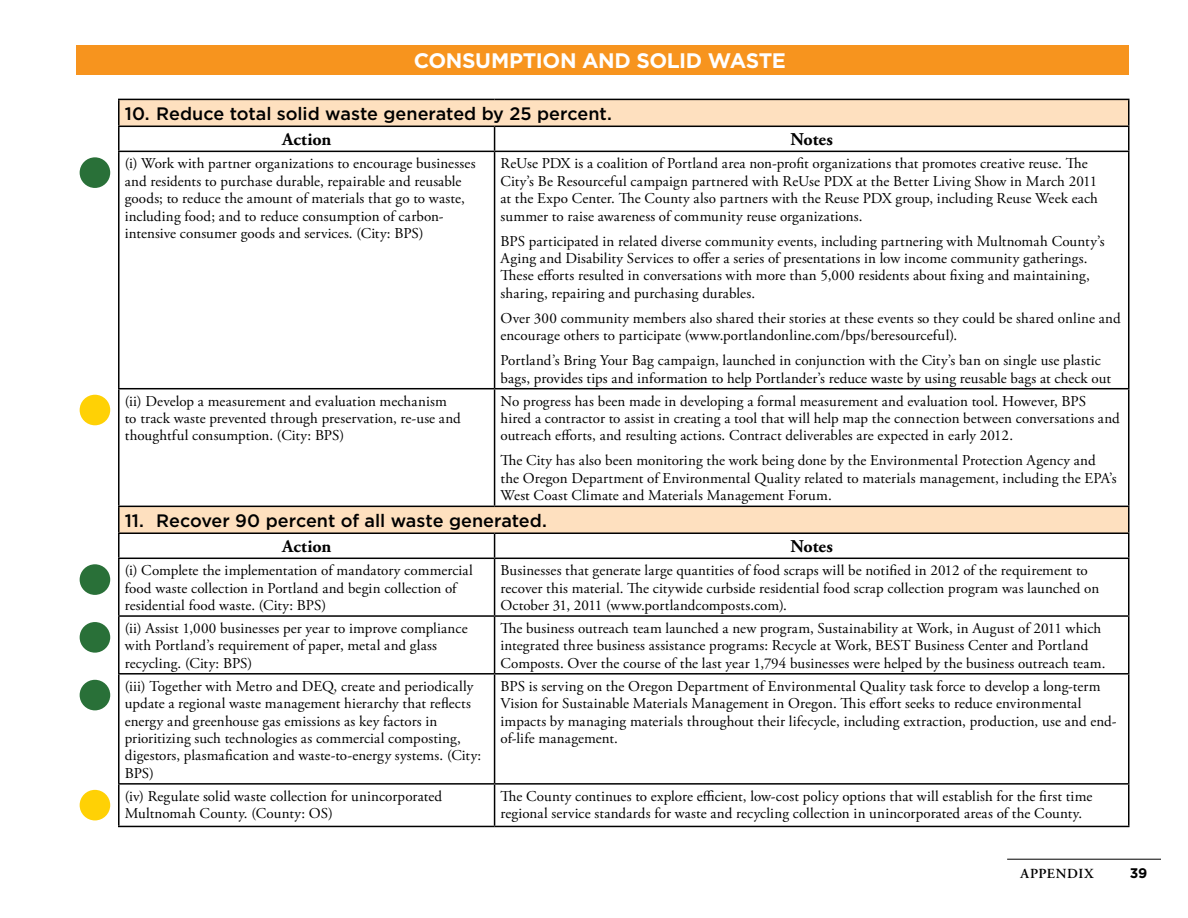
<style>
.page{position:relative;width:1188px;height:918px;background:#fff}
.page>*{position:absolute;margin:0;border:0;box-sizing:border-box;transform-origin:0 0}
.objectives_head{font:700 21px "Gotham";letter-spacing:-.015em;color:#fff}
.t1{font:500 18px "Gotham";color:#000}
.tablehead2{font:700 18px "Adobe Garamond Pro";letter-spacing:.005em;color:#000}
.table_text{font:15px/17.4px "Adobe Garamond Pro";letter-spacing:.01em;color:#000}
.t2{font:600 13.8px "Adobe Garamond Pro";letter-spacing:.04em;color:#000}
.t3{font:700 13.8px "Gotham";color:#000}
</style>
<div class="page">
<hr style="left:1007px;top:859px;width:154px;height:1px;background:#000">
<div style="left:76px;top:45px;width:1053px;height:29px;background:#f7941e"></div>
<svg style="left:120px;top:100px;width:1008px;height:432px"></svg>
<hr style="left:118px;top:99px;width:377px;height:1px;background:#000">
<hr style="left:118px;top:100px;width:2px;height:26px;background:#000">
<hr style="left:495px;top:99px;width:634px;height:1px;background:#000">
<hr style="left:1128px;top:100px;width:2px;height:26px;background:#000">
<hr style="left:118px;top:126px;width:377px;height:1px;background:#000">
<hr style="left:118px;top:127px;width:2px;height:24px;background:#000">
<hr style="left:495px;top:126px;width:634px;height:1px;background:#000">
<svg style="left:494px;top:127px;width:1px;height:24px"></svg>
<hr style="left:1128px;top:127px;width:2px;height:24px;background:#000">
<hr style="left:118px;top:151px;width:377px;height:1px;background:#000">
<hr style="left:118px;top:152px;width:2px;height:236px;background:#000">
<hr style="left:495px;top:151px;width:634px;height:1px;background:#000">
<hr style="left:494px;top:152px;width:1px;height:236px;background:#000">
<hr style="left:1128px;top:152px;width:2px;height:236px;background:#000">
<hr style="left:118px;top:388px;width:377px;height:1px;background:#000">
<hr style="left:118px;top:389px;width:2px;height:117px;background:#000">
<hr style="left:495px;top:388px;width:634px;height:1px;background:#000">
<hr style="left:494px;top:389px;width:1px;height:117px;background:#000">
<hr style="left:1128px;top:389px;width:2px;height:117px;background:#000">
<hr style="left:118px;top:506px;width:377px;height:1px;background:#000">
<hr style="left:118px;top:507px;width:2px;height:25px;background:#000">
<hr style="left:495px;top:506px;width:634px;height:1px;background:#000">
<hr style="left:1128px;top:507px;width:2px;height:25px;background:#000">
<hr style="left:118px;top:532px;width:377px;height:2px;background:#000">
<hr style="left:118px;top:534px;width:2px;height:24px;background:#000">
<hr style="left:495px;top:532px;width:634px;height:2px;background:#000">
<svg style="left:494px;top:534px;width:1px;height:24px"></svg>
<hr style="left:1128px;top:534px;width:2px;height:24px;background:#000">
<hr style="left:118px;top:558px;width:377px;height:1px;background:#000">
<hr style="left:118px;top:559px;width:2px;height:56px;background:#000">
<hr style="left:495px;top:558px;width:634px;height:1px;background:#000">
<hr style="left:494px;top:559px;width:1px;height:56px;background:#000">
<hr style="left:1128px;top:559px;width:2px;height:56px;background:#000">
<hr style="left:118px;top:615px;width:377px;height:2px;background:#000">
<hr style="left:118px;top:617px;width:2px;height:56px;background:#000">
<hr style="left:495px;top:615px;width:634px;height:2px;background:#000">
<hr style="left:494px;top:617px;width:1px;height:56px;background:#000">
<hr style="left:1128px;top:617px;width:2px;height:56px;background:#000">
<hr style="left:118px;top:673px;width:377px;height:2px;background:#000">
<hr style="left:118px;top:675px;width:2px;height:108px;background:#000">
<hr style="left:495px;top:673px;width:634px;height:2px;background:#000">
<hr style="left:494px;top:675px;width:1px;height:108px;background:#000">
<hr style="left:1128px;top:675px;width:2px;height:108px;background:#000">
<hr style="left:118px;top:783px;width:377px;height:2px;background:#000">
<hr style="left:118px;top:785px;width:2px;height:41px;background:#000">
<hr style="left:495px;top:783px;width:634px;height:2px;background:#000">
<hr style="left:494px;top:785px;width:1px;height:41px;background:#000">
<hr style="left:1128px;top:785px;width:2px;height:41px;background:#000">
<hr style="left:118px;top:826px;width:377px;height:1px;background:#000">
<hr style="left:495px;top:826px;width:634px;height:1px;background:#000">
<div style="left:80px;top:157px;width:30px;height:31px;background:#297038;border-radius:50%"></div>
<div style="left:80px;top:395px;width:30px;height:30px;background:#ffd105;border-radius:50%"></div>
<div style="left:80px;top:564px;width:30px;height:31px;background:#297038;border-radius:50%"></div>
<div style="left:80px;top:622px;width:30px;height:31px;background:#297038;border-radius:50%"></div>
<div style="left:80px;top:680px;width:30px;height:30px;background:#297038;border-radius:50%"></div>
<div style="left:80px;top:790px;width:30px;height:30px;background:#ffd105;border-radius:50%"></div>
<p class="objectives_head" style="left:414px;top:49px;width:374px">CONSUMPTION AND SOLID WASTE</p>
<p class="t1" style="left:125px;top:104px;width:489px">10. Reduce total solid waste generated by 25 percent.</p>
<p class="tablehead2" style="left:282px;top:129px;width:51px">Action</p>
<p class="tablehead2" style="left:790px;top:129px;width:44px">Notes</p>
<p class="table_text" style="left:125px;top:155px;width:352px">(i) Work with partner organizations to encourage businesses and residents to purchase durable, repairable and reusable goods; to reduce the amount of materials that go to waste, including food; and to reduce consumption of carbon&shy;intensive consumer goods and services. (City: BPS)</p>
<p class="table_text" style="left:501px;top:155px;width:599px">ReUse PDX is a coalition of Portland area non-profit organizations that promotes creative reuse. The City’s Be Resourceful campaign partnered with ReUse PDX at the Better Living Show in March 2011 at the Expo Center. The County also partners with the Reuse PDX group, including Reuse Week each summer to raise awareness of community reuse organizations.</p>
<p class="table_text" style="left:501px;top:233px;width:606px">BPS participated in related diverse community events, including partnering with Multnomah County’s Aging and Disability Services to offer a series of presentations in low income community gatherings.<br>These efforts resulted in conversations with more than 5,000 residents about fixing and maintaining, sharing, repairing and purchasing durables.</p>
<p class="table_text" style="left:501px;top:310px;width:622px">Over 300 community members also shared their stories at these events so they could be shared online and encourage others to participate (www.portlandonline.com/bps/beresourceful).</p>
<p class="table_text" style="left:501px;top:352px;width:612px">Portland’s Bring Your Bag campaign, launched in conjunction with the City’s ban on single use plastic bags, provides tips and information to help Portlander’s reduce waste by using reusable bags at check out</p>
<p class="table_text" style="left:125px;top:393px;width:338px">(ii) Develop a measurement and evaluation mechanism to track waste prevented through preservation, re-use and thoughtful consumption. (City: BPS)</p>
<p class="table_text" style="left:501px;top:393px;width:621px">No progress has been made in developing a formal measurement and evaluation tool. However, BPS hired a contractor to assist in creating a tool that will help map the connection between conversations and outreach efforts, and resulting actions. Contract deliverables are expected in early 2012.</p>
<p class="table_text" style="left:501px;top:453px;width:618px">The City has also been monitoring the work being done by the Environmental Protection Agency and the Oregon Department of Environmental Quality related to materials management, including the EPA’s<br>West Coast Climate and Materials Management Forum.</p>
<p class="t1" style="left:125px;top:511px;width:424px">11. Recover 90 percent of all waste generated.</p>
<p class="tablehead2" style="left:282px;top:536px;width:51px">Action</p>
<p class="tablehead2" style="left:790px;top:536px;width:44px">Notes</p>
<p class="table_text" style="left:125px;top:562px;width:349px">(i) Complete the implementation of mandatory commercial food waste collection in Portland and begin collection of residential food waste. (City: BPS)</p>
<p class="table_text" style="left:501px;top:562px;width:600px">Businesses that generate large quantities of food scraps will be notified in 2012 of the requirement to recover this material. The citywide curbside residential food scrap collection program was launched on<br>October 31, 2011 (www.portlandcomposts.com).</p>
<p class="table_text" style="left:125px;top:620px;width:344px">(ii) Assist 1,000 businesses per year to improve compliance with Portland’s requirement of paper, metal and glass recycling. (City: BPS)</p>
<p class="table_text" style="left:501px;top:620px;width:605px">The business outreach team launched a new program, Sustainability at Work, in August of 2011 which integrated three business assistance programs: Recycle at Work, BEST Business Center and Portland<br>Composts. Over the course of the last year 1,794 businesses were helped by the business outreach team.</p>
<p class="table_text" style="left:125px;top:678px;width:358px">(iii) Together with Metro and DEQ, create and periodically update a regional waste management hierarchy that reflects energy and greenhouse gas emissions as key factors in prioritizing such technologies as commercial composting, digestors, plasmafication and waste-to-energy systems. (City:<br>BPS)</p>
<p class="table_text" style="left:501px;top:678px;width:617px">BPS is serving on the Oregon Department of Environmental Quality task force to develop a long-term Vision for Sustainable Materials Management in Oregon. This effort seeks to reduce environmental impacts by managing materials throughout their lifecycle, including extraction, production, use and end&shy;of-life management.</p>
<p class="table_text" style="left:125px;top:788px;width:319px">(iv) Regulate solid waste collection for unincorporated<br>Multnomah County. (County: OS)</p>
<p class="table_text" style="left:501px;top:788px;width:593px">The County continues to explore efficient, low-cost policy options that will establish for the first time regional service standards for waste and recycling collection in unincorporated areas of the County.</p>
<p class="t2" style="left:1020px;top:865px;width:75px">APPENDIX</p>
<p class="t3" style="left:1130px;top:865px;width:19px">39</p>
</div>
